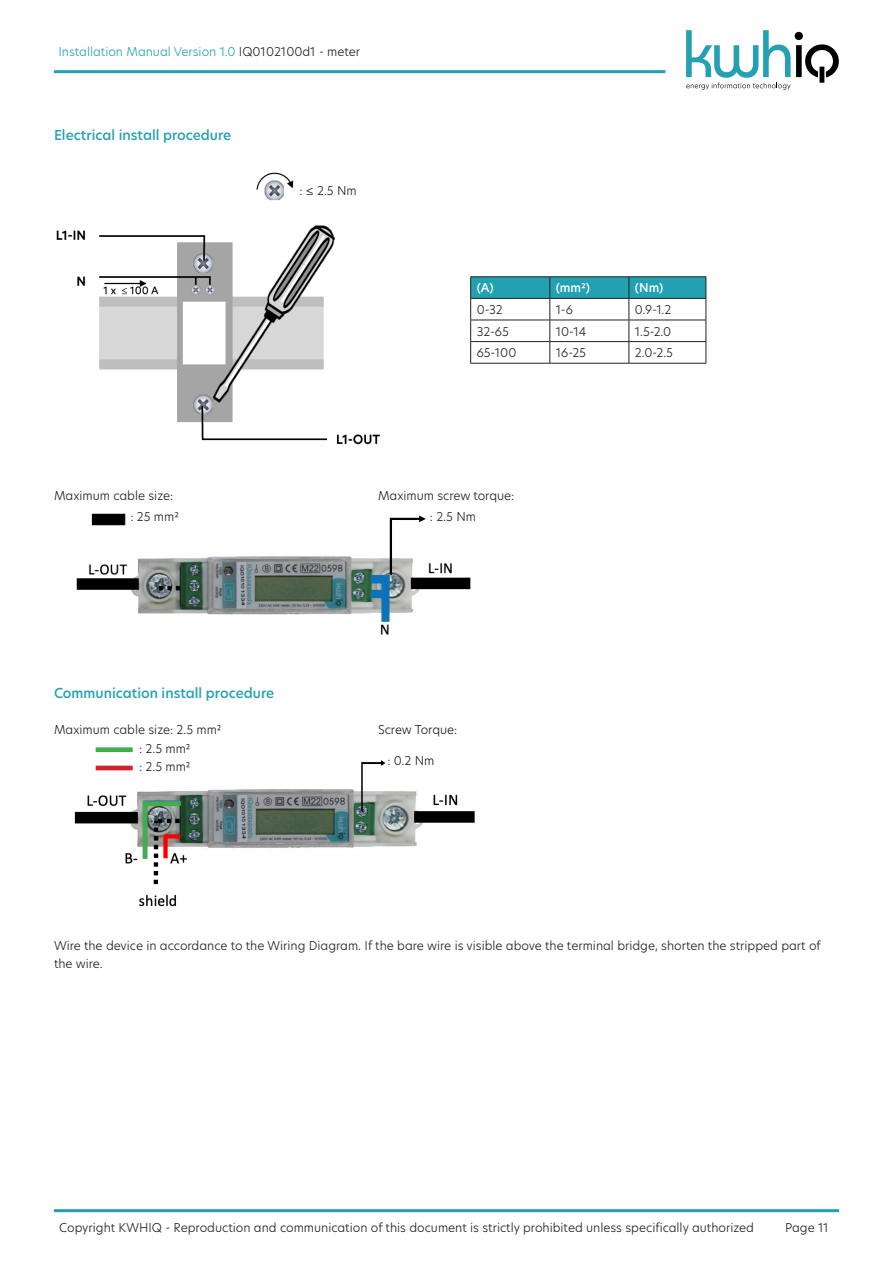
<style>
.page{position:relative;width:893px;height:1263px;background:#fff}
.page>*{position:absolute;margin:0;border:0;box-sizing:border-box;transform-origin:0 0}
.titel_2{font:500 13.5px "New Hero";color:#23a1b2}
.t1{font:300 12px/18px "New Hero";color:#231f20}
.t2{font:300 12px "New Hero";color:#23a1b2}
.t3{font:500 12px "New Hero";color:#fff}
.s1{color:#231f20}
</style>
<div class="page">
<hr style="left:54px;top:1209px;width:785px;height:3px;background:#23a1b2">
<hr style="left:54px;top:70px;width:611px;height:3px;background:#23a1b2">
<svg style="left:686px;top:30px;width:153px;height:60px"></svg>
<hr style="left:470px;top:276px;width:80px;height:1px;background:#231f20">
<hr style="left:550px;top:276px;width:79px;height:1px;background:#231f20">
<hr style="left:629px;top:276px;width:77px;height:1px;background:#231f20">
<svg style="left:470px;top:277px;width:237px;height:86px"></svg>
<hr style="left:470px;top:363px;width:80px;height:1px;background:#231f20">
<hr style="left:550px;top:363px;width:79px;height:1px;background:#231f20">
<hr style="left:629px;top:363px;width:77px;height:1px;background:#231f20">
<img style="left:76px;top:513px;width:395px;height:122px">
<img style="left:74px;top:762px;width:401px;height:145px">
<svg style="left:390px;top:515px;width:36px;height:60px"></svg>
<svg style="left:361px;top:760px;width:24px;height:52px"></svg>
<img style="left:56px;top:172px;width:324px;height:273px">
<div style="left:304px;top:182px;width:94px;height:23px;background:#fff"></div>
<div style="left:371px;top:575px;width:16px;height:8px;background:#0c72ba"></div>
<div style="left:371px;top:590px;width:16px;height:8px;background:#0c72ba"></div>
<div style="left:381px;top:575px;width:8px;height:47px;background:#0c72ba;border:2px solid #0c72ba"></div>
<hr style="left:143px;top:801px;width:4px;height:58px;background:#40ae49">
<svg style="left:144px;top:801px;width:37px;height:5px"></svg>
<svg style="left:96px;top:747px;width:37px;height:5px"></svg>
<hr style="left:96px;top:766px;width:37px;height:4px;background:#d2222a">
<p class="t2" style="left:58px;top:44px;width:303px">Installation Manual Version 1.0 <span class="s1">IQ0102100d1 - meter</span></p>
<p class="titel_2" style="left:54px;top:126px;width:179px">Electrical install procedure</p>
<p class="t1" style="left:299px;top:181px;width:59px">: ≤ 2.5 Nm</p>
<p class="t3" style="left:477px;top:280px;width:19px">(A)</p>
<p class="t3" style="left:556px;top:280px;width:36px">(mm2)</p>
<p class="t3" style="left:635px;top:280px;width:30px">(Nm)</p>
<p class="t1" style="left:477px;top:300px;width:28px">0-32</p>
<p class="t1" style="left:556px;top:300px;width:19px">1-6</p>
<p class="t1" style="left:635px;top:300px;width:38px">0.9-1.2</p>
<p class="t1" style="left:477px;top:322px;width:34px">32-65</p>
<p class="t1" style="left:556px;top:322px;width:32px">10-14</p>
<p class="t1" style="left:635px;top:322px;width:38px">1.5-2.0</p>
<p class="t1" style="left:477px;top:343px;width:41px">65-100</p>
<p class="t1" style="left:556px;top:343px;width:32px">16-25</p>
<p class="t1" style="left:635px;top:343px;width:40px">2.0-2.5</p>
<p class="t1" style="left:54px;top:486px;width:121px">Maximum cable size:</p>
<p class="t1" style="left:378px;top:486px;width:138px">Maximum screw torque:</p>
<p class="t1" style="left:130px;top:507px;width:50px">: 25 mm2</p>
<p class="t1" style="left:430px;top:507px;width:48px">: 2.5 Nm</p>
<p class="titel_2" style="left:54px;top:684px;width:222px">Communication install procedure</p>
<p class="t1" style="left:54px;top:720px;width:169px">Maximum cable size: 2.5 mm2</p>
<p class="t1" style="left:378px;top:720px;width:81px">Screw Torque:</p>
<p class="t1" style="left:139px;top:739px;width:53px">: 2.5 mm2</p>
<p class="t1" style="left:139px;top:757px;width:53px">: 2.5 mm2</p>
<p class="t1" style="left:387px;top:752px;width:49px">: 0.2 Nm</p>
<p class="t1" style="left:54px;top:936px;width:768px">Wire the device in accordance to the Wiring Diagram. If the bare wire is visible above the terminal bridge, shorten the stripped part of the wire.</p>
<p class="t1" style="left:59px;top:1219px;width:696px">Copyright KWHIQ - Reproduction and communication of this document is strictly prohibited unless specifically authorized</p>
<p class="t1" style="left:785px;top:1219px;width:45px">Page 11</p>
</div>
